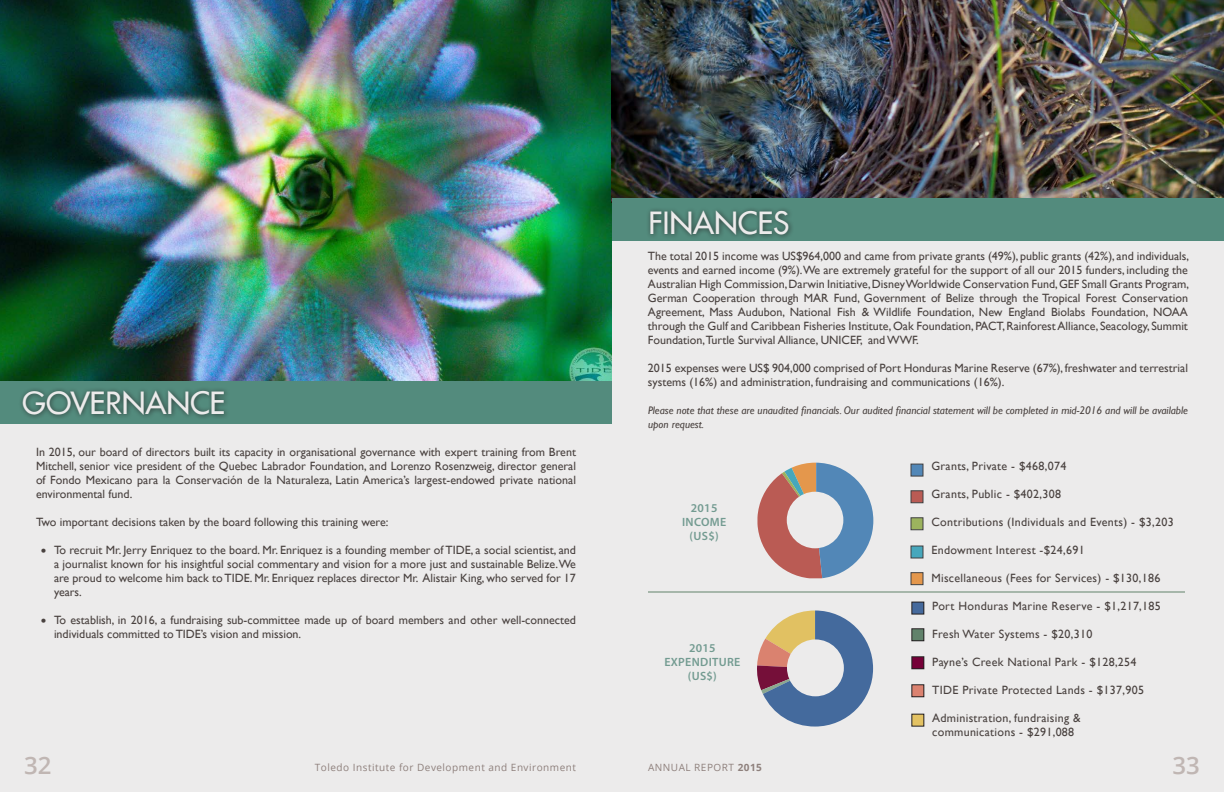
<style>
.page{position:relative;width:1224px;height:792px;background:#ecebeb}
.page>*{position:absolute;margin:0;border:0;box-sizing:border-box;transform-origin:0 0}
.t1{font:30px "Futura 2";color:#ecebeb}
.t2{font:600 24px "Open Sans";color:#c0b6b3}
.t3{font:12px/14px "Gill Sans";color:#49413f;text-align:justify}
.t4{font:12px/14px "Gill Sans";letter-spacing:.025em;color:#49413f}
.t5{font:600 12px/14px "Myriad Pro";letter-spacing:.025em;color:#739b91;text-align:center}
.t6{font:italic 11px/14px "Gill Sans";color:#49413f}
.t7{font:10px "Open Sans";letter-spacing:.05em;color:#8e807c}
.s1{font-family:"Agenda";font-weight:700}
.s2{font-weight:700}
</style>
<div class="page">
<img style="left:0;top:0;width:612px;height:382px">
<div style="left:0;top:382px;width:612px;height:42px;background:#538b7d"></div>
<img style="left:612px;top:0;width:612px;height:202px">
<div style="left:613px;top:198px;width:611px;height:43px;background:#538b7d"></div>
<div style="left:646px;top:206px;width:149px;height:34px;background:#231f20;opacity:.75"></div>
<div style="left:912px;top:602px;width:12px;height:12px;background:#45699c"></div>
<div style="left:912px;top:602px;width:12px;height:12px;border:1px solid #231f20"></div>
<div style="left:912px;top:629px;width:12px;height:12px;background:#61826b"></div>
<div style="left:912px;top:629px;width:12px;height:12px;border:1px solid #231f20"></div>
<div style="left:912px;top:657px;width:12px;height:12px;background:#750038"></div>
<div style="left:912px;top:657px;width:12px;height:12px;border:1px solid #231f20"></div>
<div style="left:912px;top:685px;width:12px;height:12px;background:#db8270"></div>
<div style="left:912px;top:685px;width:12px;height:12px;border:1px solid #231f20"></div>
<div style="left:912px;top:714px;width:12px;height:12px;background:#e3c263"></div>
<div style="left:19px;top:386px;width:211px;height:34px;background:#231f20;opacity:.75"></div>
<svg style="left:757px;top:610px;width:116px;height:117px"></svg>
<div style="left:911px;top:464px;width:12px;height:12px;background:#5287b7;border:1px solid #414142"></div>
<div style="left:911px;top:491px;width:12px;height:12px;background:#ba5b54;border:1px solid #414142"></div>
<div style="left:911px;top:518px;width:12px;height:12px;background:#9cb35e;border:1px solid #414142"></div>
<div style="left:911px;top:573px;width:12px;height:12px;background:#e4974c;border:1px solid #414142"></div>
<div style="left:911px;top:546px;width:12px;height:12px;background:#47a7bc"></div>
<hr style="left:648px;top:592px;width:537px;height:1px;background:#61826b">
<svg style="left:757px;top:463px;width:116px;height:115px"></svg>
<h1 class="t1" style="left:23px;top:383px;width:204px">GOVERNANCE</h1>
<p class="t3" style="left:36px;top:445px;width:542px">In 2015, our board of directors built its capacity in organisational governance with expert training from Brent Mitchell, senior vice president of the Quebec Labrador Foundation, and Lorenzo Rosenzweig, director general of Fondo Mexicano para la Conservación de la Naturaleza, Latin America’s largest-endowed private national environmental fund.</p>
<p class="t3" style="left:36px;top:515px;width:354px">Two important decisions taken by the board following this training were:</p>
<p class="t3" style="left:54px;top:543px;width:524px;text-indent:-13px"><span class="s1">•</span> To recruit Mr. Jerry Enriquez to the board. Mr. Enriquez is a founding member of TIDE, a social scientist, and a journalist known for his insightful social commentary and vision for a more just and sustainable Belize.We are proud to welcome him back to TIDE. Mr. Enriquez replaces director Mr. Alistair King, who served for 17 years.</p>
<p class="t3" style="left:54px;top:613px;width:523px;text-indent:-13px"><span class="s1">•</span> To establish, in 2016, a fundraising sub-committee made up of board members and other well-connected individuals committed to TIDE’s vision and mission.</p>
<h1 class="t1" style="left:649px;top:203px;width:142px">FINANCES</h1>
<p class="t3" style="left:648px;top:249px;width:543px">The total 2015 income was US$964,000 and came from private grants (49%), public grants (42%), and individuals, events and earned income (9%).We are extremely grateful for the support of all our 2015 funders, including the Australian High Commission, Darwin Initiative, Disney Worldwide Conservation Fund, GEF Small Grants Program, German Cooperation through MAR Fund, Government of Belize through the Tropical Forest Conservation Agreement, Mass Audubon, National Fish &amp; Wildlife Foundation, New England Biolabs Foundation, NOAA through the Gulf and Caribbean Fisheries Institute, Oak Foundation, PACT, Rainforest Alliance, Seacology, Summit Foundation,Turtle Survival Alliance, UNICEF, and WWF.</p>
<p class="t3" style="left:648px;top:361px;width:542px">2015 expenses were US$ 904,000 comprised of Port Honduras Marine Reserve (67%), freshwater and terrestrial systems (16%) and administration, fundraising and communications (16%).</p>
<p class="t6" style="left:648px;top:403px;width:541px">Please note that these are unaudited financials. Our audited financial statement will be completed in mid-2016 and will be available upon request.</p>
<p class="t5" style="left:682px;top:501px;width:46px">2015<br>INCOME (US$)</p>
<p class="t5" style="left:664px;top:641px;width:77px">2015<br>EXPENDITURE (US$)</p>
<p class="t4" style="left:931px;top:459px;width:136px">Grants, Private - $468,074</p>
<p class="t4" style="left:931px;top:487px;width:131px">Grants, Public - $402,308</p>
<p class="t4" style="left:931px;top:515px;width:244px">Contributions (Individuals and Events) - $3,203</p>
<p class="t4" style="left:931px;top:543px;width:155px">Endowment Interest -$24,691</p>
<p class="t4" style="left:931px;top:571px;width:231px">Miscellaneous (Fees for Services) - $130,186</p>
<p class="t4" style="left:932px;top:599px;width:230px">Port Honduras Marine Reserve - $1,217,185</p>
<p class="t4" style="left:932px;top:627px;width:162px">Fresh Water Systems - $20,310</p>
<p class="t4" style="left:932px;top:655px;width:206px">Payne’s Creek National Park - $128,254</p>
<p class="t4" style="left:932px;top:683px;width:213px">TIDE Private Protected Lands - $137,905</p>
<p class="t4" style="left:932px;top:711px;width:150px">Administration, fundraising &amp; communications - $291,088</p>
<h2 class="t2" style="left:24px;top:749px;width:29px">32</h2>
<p class="t7" style="left:315px;top:761px;width:263px">Toledo Institute for Development and Environment</p>
<p class="t7" style="left:648px;top:761px;width:116px">ANNUAL REPORT <span class="s2">2015</span></p>
<h2 class="t2" style="left:1173px;top:749px;width:29px">33</h2>
</div>
